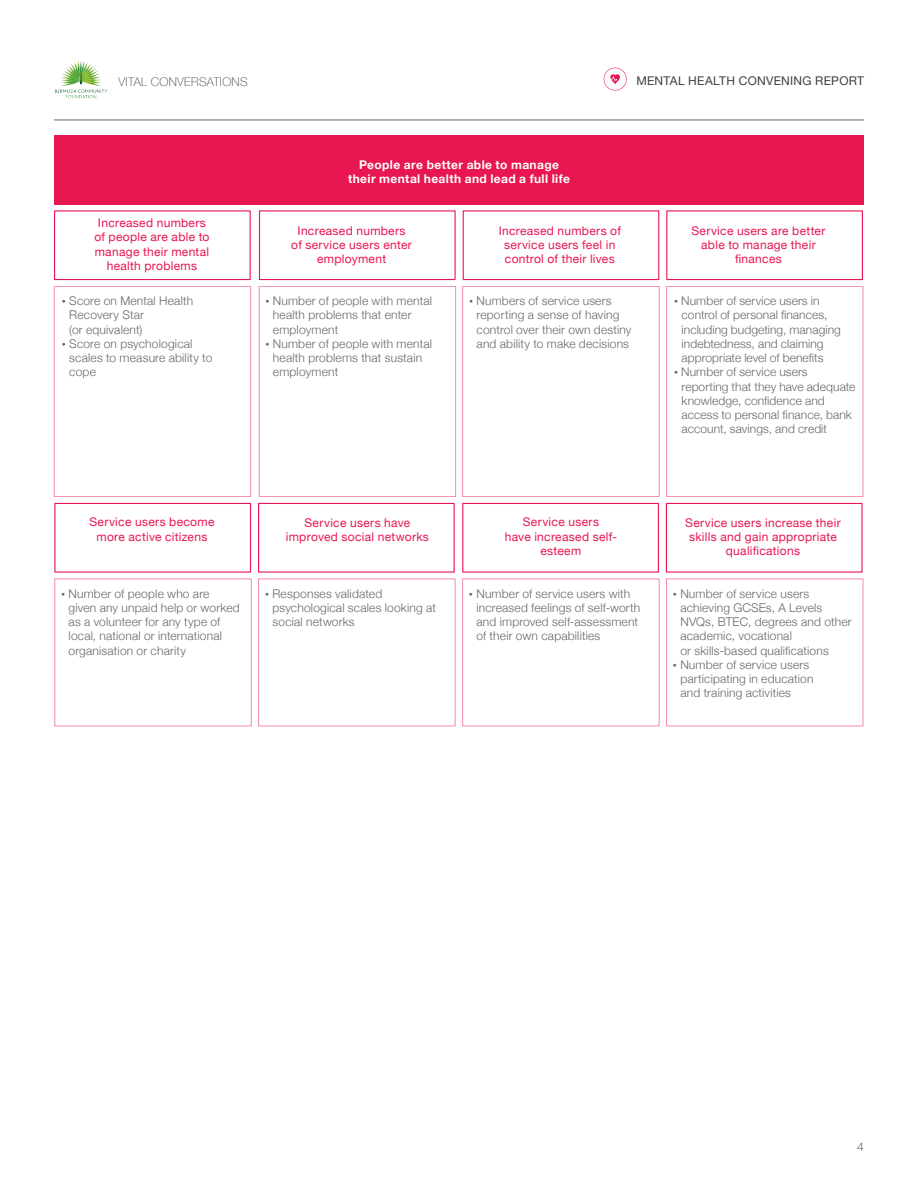
<style>
.page{position:relative;width:918px;height:1188px;background:#fff}
.page>*{position:absolute;margin:0;border:0;box-sizing:border-box;transform-origin:0 0}
.t1{font:300 12px/14.2px "Helvetica Neue";letter-spacing:.015em;color:#676767}
.t2{font:12px/14.2px "Helvetica Neue";letter-spacing:.025em;color:#e81651;text-align:center}
.t3{font:700 12px/14.2px "Helvetica Neue";letter-spacing:.035em;color:#fff;text-align:center}
.t4{font:12px "Helvetica Neue";letter-spacing:.025em;color:#3e3e3f}
.t5{font:100 12px "Helvetica Neue";letter-spacing:.03em;color:#3e3e3f}
.t6{font:100 12px "Helvetica Neue";color:#231f20}
.s1{font-family:"GT Walsheim Pro"}
</style>
<div class="page">
<div style="left:54px;top:135px;width:809px;height:70px;background:#e81651"></div>
<div style="left:54px;top:210px;width:197px;height:70px;background:#fff;border:1px solid #e81651"></div>
<div style="left:666px;top:210px;width:197px;height:70px;background:#fff;border:1px solid #e81651"></div>
<div style="left:463px;top:210px;width:196px;height:70px;background:#fff;border:1px solid #e81651"></div>
<div style="left:258px;top:503px;width:197px;height:70px;background:#fff;border:1px solid #e81651"></div>
<div style="left:666px;top:503px;width:197px;height:70px;background:#fff;border:1px solid #e81651"></div>
<div style="left:259px;top:210px;width:197px;height:70px;background:#fff;border:1px solid #e81651"></div>
<div style="left:54px;top:503px;width:197px;height:70px;background:#fff;border:1px solid #e81651"></div>
<div style="left:462px;top:503px;width:197px;height:70px;background:#fff;border:1px solid #e81651"></div>
<img style="left:55px;top:61px;width:52px;height:37px">
<hr style="left:54px;top:120px;width:810px;height:1px;background:#676767">
<svg style="left:604px;top:68px;width:23px;height:23px"></svg>
<p class="t5" style="left:119px;top:73px;width:130px">VITAL CONVERSATIONS</p>
<p class="t4" style="left:636px;top:72px;width:229px">MENTAL HEALTH CONVENING REPORT</p>
<p class="t3" style="left:348px;top:158px;width:223px">People are better able to manage their mental health and lead a full life</p>
<p class="t2" style="left:94px;top:217px;width:117px">Increased numbers of people are able to manage their mental health problems</p>
<p class="t2" style="left:691px;top:224px;width:135px">Service users are better able to manage their finances</p>
<p class="t2" style="left:499px;top:224px;width:124px">Increased numbers of service users feel in control of their lives</p>
<p class="t2" style="left:291px;top:224px;width:122px">Increased numbers of service users enter employment</p>
<p class="t1" style="left:69px;top:293px;width:125px;text-indent:-8px"><span class="s1">•</span> Score on Mental Health<br>Recovery Star<br>(or equivalent)</p>
<p class="t1" style="left:69px;top:336px;width:145px;text-indent:-8px"><span class="s1">•</span> Score on psychological scales to measure ability to cope</p>
<p class="t1" style="left:273px;top:293px;width:161px;text-indent:-8px"><span class="s1">•</span> Number of people with mental health problems that enter employment</p>
<p class="t1" style="left:273px;top:336px;width:161px;text-indent:-8px"><span class="s1">•</span> Number of people with mental health problems that sustain employment</p>
<p class="t1" style="left:477px;top:293px;width:156px;text-indent:-8px"><span class="s1">•</span> Numbers of service users reporting a sense of having control over their own destiny and ability to make decisions</p>
<p class="t1" style="left:682px;top:293px;width:161px;text-indent:-8px"><span class="s1">•</span> Number of service users in control of personal finances, including budgeting, managing indebtedness, and claiming appropriate level of benefits</p>
<p class="t1" style="left:682px;top:364px;width:175px;text-indent:-8px"><span class="s1">•</span> Number of service users reporting that they have adequate knowledge, confidence and access to personal finance, bank account, savings, and credit</p>
<p class="t2" style="left:89px;top:516px;width:126px">Service users become more active citizens</p>
<p class="t2" style="left:505px;top:516px;width:114px">Service users<br>have increased self&shy;esteem</p>
<p class="t2" style="left:286px;top:516px;width:145px">Service users have improved social networks</p>
<p class="t2" style="left:685px;top:516px;width:157px">Service users increase their skills and gain appropriate qualifications</p>
<p class="t1" style="left:69px;top:585px;width:173px;text-indent:-8px"><span class="s1">•</span> Number of people who are given any unpaid help or worked as a volunteer for any type of local, national or international organisation or charity</p>
<p class="t1" style="left:476px;top:585px;width:165px;text-indent:-8px"><span class="s1">•</span> Number of service users with increased feelings of self-worth and improved self-assessment of their own capabilities</p>
<p class="t1" style="left:273px;top:585px;width:165px;text-indent:-8px"><span class="s1">•</span> Responses validated psychological scales looking at social networks</p>
<p class="t1" style="left:680px;top:585px;width:173px;text-indent:-8px"><span class="s1">•</span> Number of service users achieving GCSEs, A Levels<br>NVQs, BTEC, degrees and other academic, vocational<br>or skills-based qualifications</p>
<p class="t1" style="left:680px;top:657px;width:135px;text-indent:-8px"><span class="s1">•</span> Number of service users participating in education and training activities</p>
<p class="t6" style="left:857px;top:1138px;width:8px">4</p>
</div>
